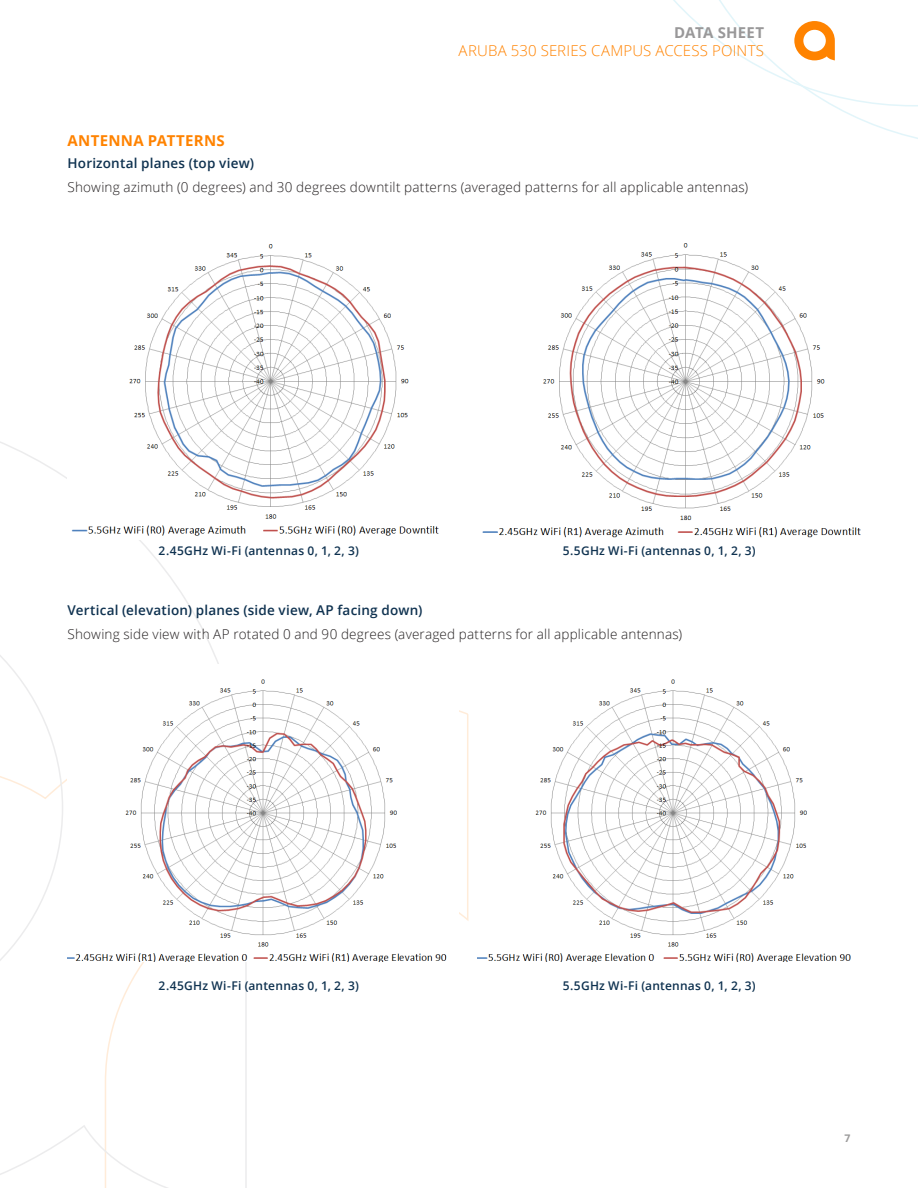
<style>
.page{position:relative;width:918px;height:1188px;background:#fff}
.page>*{position:absolute;margin:0;border:0;box-sizing:border-box;transform-origin:0 0}
.t1{font:300 15px "Open Sans";letter-spacing:.01em;color:#ff8300}
.Body__Head_10_14_Bol{font:700 15px "Open Sans";letter-spacing:.02em;color:#ff8300}
.t2{font:700 15px "Open Sans";letter-spacing:.01em;color:#999899}
.Body__Text_9_14_Ligh{font:300 13.5px "Open Sans";letter-spacing:.015em;color:#231f20}
.Body__Subhead_9_14_S{font:600 13.5px "Open Sans";letter-spacing:.015em;color:#0f3250}
.Body__Text_9_14_Ligh-2{font:600 12px "Open Sans";letter-spacing:.025em;color:#0f3250}
.t3{font:700 10.5px "Open Sans";color:#9c9b9b}
</style>
<div class="page">
<svg style="left:0;top:441px;width:247px;height:747px"></svg>
<svg style="left:673px;top:0;width:245px;height:139px"></svg>
<img style="left:68px;top:665px;width:379px;height:297px">
<img style="left:68px;top:244px;width:371px;height:296px">
<img style="left:477px;top:679px;width:374px;height:283px">
<img style="left:482px;top:243px;width:379px;height:295px">
<p class="t2" style="left:674px;top:22px;width:92px">DATA SHEET</p>
<p class="t1" style="left:459px;top:41px;width:307px">ARUBA 530 SERIES CAMPUS ACCESS POINTS</p>
<p class="Body__Head_10_14_Bol" style="left:68px;top:130px;width:159px">ANTENNA PATTERNS</p>
<p class="Body__Subhead_9_14_S" style="left:68px;top:154px;width:188px">Horizontal planes (top view)</p>
<p class="Body__Text_9_14_Ligh" style="left:68px;top:178px;width:682px">Showing azimuth (0 degrees) and 30 degrees downtilt patterns (averaged patterns for all applicable antennas)</p>
<p class="Body__Text_9_14_Ligh-2" style="left:159px;top:542px;width:202px">2.45GHz Wi-Fi (antennas 0, 1, 2, 3)</p>
<p class="Body__Text_9_14_Ligh-2" style="left:563px;top:542px;width:194px">5.5GHz Wi-Fi (antennas 0, 1, 2, 3)</p>
<p class="Body__Subhead_9_14_S" style="left:68px;top:601px;width:356px">Vertical (elevation) planes (side view, AP facing down)</p>
<p class="Body__Text_9_14_Ligh" style="left:68px;top:625px;width:616px">Showing side view with AP rotated 0 and 90 degrees (averaged patterns for all applicable antennas)</p>
<p class="Body__Text_9_14_Ligh-2" style="left:159px;top:977px;width:202px">2.45GHz Wi-Fi (antennas 0, 1, 2, 3)</p>
<p class="Body__Text_9_14_Ligh-2" style="left:563px;top:977px;width:194px">5.5GHz Wi-Fi (antennas 0, 1, 2, 3)</p>
<p class="t3" style="left:845px;top:1131px;width:7px">7</p>
</div>
